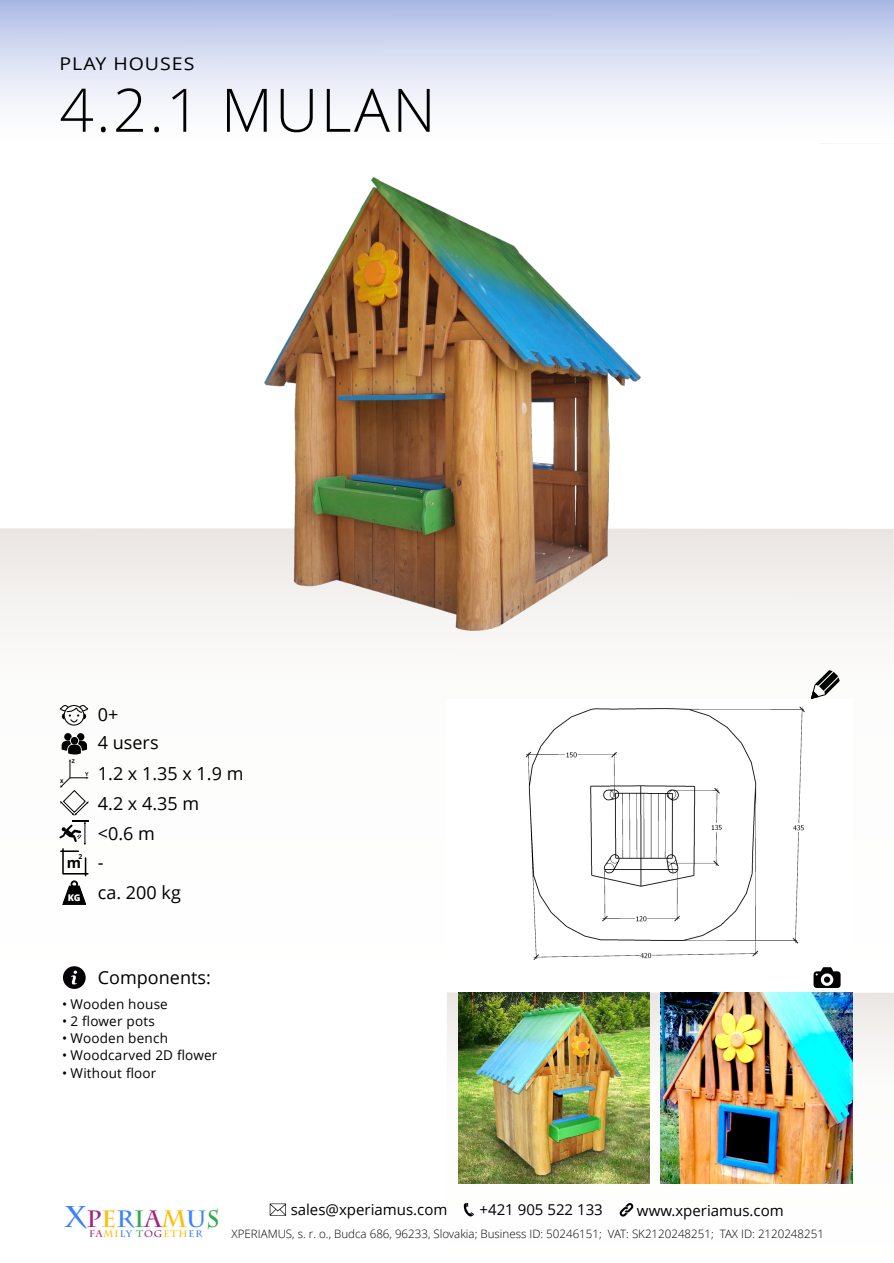
<style>
.page{position:relative;width:894px;height:1263px;background:#fff}
.page>*{position:absolute;margin:0;border:0;box-sizing:border-box;transform-origin:0 0}
.t1{font:300 60px "Open Sans";letter-spacing:.04em;color:#000}
.t2{font:700 23.55px "Charlemagne Std";color:#a1257f}
.t3{font:18px "Open Sans";color:#000}
.t4{font:17.55px "Open Sans";letter-spacing:.05em;color:#000;scale:1.11 1}
.t5{font:15px "Open Sans";color:#000}
.t6{font:700 14.55px "Open Sans";color:#000}
.t7{font:13.5px "Open Sans";letter-spacing:.015em;color:#000}
.t8{font:300 11.55px "Open Sans";color:#000}
.t9{font:700 9.45px "Charlemagne Std";letter-spacing:.1em;color:#ffbc00}
.t10{font:800 9.3px "Open Sans";color:#fff}
.t11{font:700 6.9px "Open Sans";color:#000}
.t12{font:700 5.25px "Arial";color:#000}
.t13{font:700 5.1px "Arial";color:#000}
.s1{font-size:30px;color:#3883fa}
.s2{color:#ffbc00}
.s3{color:#3883fa}
.s4{color:#2da94f}
.s5{color:#a1257f}
</style>
<div class="page">
<div style="left:446px;top:992px;width:447px;height:271px;background:linear-gradient(to bottom,#e9e9e9,#fff)"></div>
<svg style="left:0;top:528px;width:893px;height:459px"></svg>
<svg style="left:270px;top:1203px;width:16px;height:13px"></svg>
<svg style="left:463px;top:1203px;width:10px;height:13px"></svg>
<svg style="left:619px;top:1203px;width:14px;height:13px"></svg>
<svg style="left:59px;top:704px;width:30px;height:22px"></svg>
<svg style="left:59px;top:733px;width:30px;height:172px"></svg>
<svg style="left:63px;top:966px;width:23px;height:23px"></svg>
<svg style="left:810px;top:670px;width:29px;height:29px"></svg>
<svg style="left:813px;top:967px;width:27px;height:21px"></svg>
<img style="left:264px;top:178px;width:376px;height:453px">
<img style="left:446px;top:699px;width:405px;height:262px">
<img style="left:660px;top:992px;width:191px;height:192px">
<img style="left:458px;top:992px;width:191px;height:192px">
<h3 class="t4" style="left:59px;top:56px;width:123px">PLAY HOUSES</h3>
<h1 class="t1" style="left:59px;top:86px;width:377px">4.2.1 MULAN</h1>
<h3 class="t3" style="left:98px;top:707px;width:22px">0+</h3>
<p class="t12" style="left:60px;top:780px;width:5px">X</p>
<p class="t13" style="left:72px;top:759px;width:5px">Z</p>
<p class="t12" style="left:85px;top:773px;width:5px">Y</p>
<p class="t11" style="left:78px;top:854px;width:5px">2</p>
<p class="t10" style="left:68px;top:894px;width:14px">KG</p>
<p class="t6" style="left:67px;top:856px;width:16px">m</p>
<h3 class="t3" style="left:98px;top:735px;width:62px">4 users</h3>
<h3 class="t3" style="left:98px;top:766px;width:147px">1.2 x 1.35 x 1.9 m</h3>
<h3 class="t3" style="left:98px;top:796px;width:103px">4.2 x 4.35 m</h3>
<h3 class="t3" style="left:98px;top:826px;width:59px">&lt;0.6 m</h3>
<h3 class="t3" style="left:98px;top:855px;width:7px">-</h3>
<h3 class="t3" style="left:98px;top:886px;width:84px">ca. 200 kg</h3>
<h3 class="t3" style="left:98px;top:971px;width:114px">Components:</h3>
<p class="t7" style="left:62px;top:998px;width:107px">• Wooden house</p>
<p class="t7" style="left:62px;top:1015px;width:94px">• 2 flower pots</p>
<p class="t7" style="left:62px;top:1033px;width:107px">• Wooden bench</p>
<p class="t7" style="left:62px;top:1050px;width:157px">• Woodcarved 2D flower</p>
<p class="t7" style="left:62px;top:1067px;width:96px">• Without floor</p>
<h2 class="t2" style="left:65px;top:1211px;width:156px"><span class="s1">X</span>P<span class="s2">E</span><span class="s3">R</span><span class="s4">I</span>A<span class="s2">M</span><span class="s3">U</span><span class="s4">S</span></h2>
<p class="t9" style="left:89px;top:1230px;width:115px"><span class="s5">FA</span>MI<span class="s3">LY</span> <span class="s4">T</span><span class="s5">OG</span>ETH<span class="s3">ER</span></p>
<p class="t5" style="left:290px;top:1204px;width:158px">sales@xperiamus.com</p>
<p class="t5" style="left:479px;top:1204px;width:125px">+421 905 522 133</p>
<p class="t5" style="left:636px;top:1204px;width:148px">www.xperiamus.com</p>
<p class="t8" style="left:231px;top:1229px;width:593px">XPERIAMUS, s. r. o., Budca 686, 96233, Slovakia; Business ID: 50246151; VAT: SK2120248251; TAX ID: 2120248251</p>
</div>
